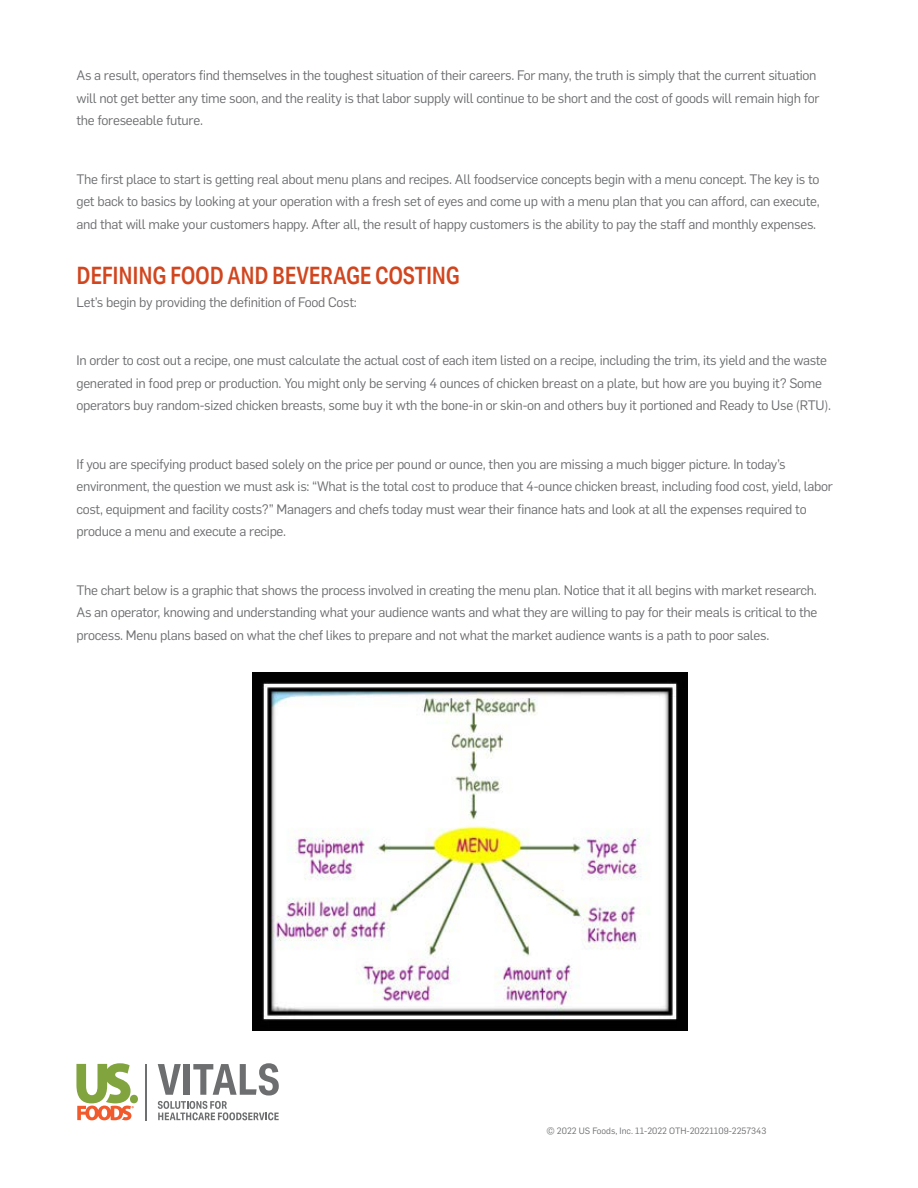
<style>
.page{position:relative;width:918px;height:1188px;background:#fff}
.page>*{position:absolute;margin:0;border:0;box-sizing:border-box;transform-origin:0 0}
.t1{font:500 24px "Aktiv Grotesk Cd";letter-spacing:-.01em;color:#d1461f}
.t2{font:13.5px/22.5px "Flama";letter-spacing:-.02em;color:#6d6e71}
.t3{font:9px "Flama";color:#6d6e71}
</style>
<div class="page">
<hr style="left:145px;top:1064px;width:2px;height:56px;background:#6d6f70">
<div style="left:130px;top:1095px;width:8px;height:8px;background:#82a43e;border-radius:50%"></div>
<svg style="left:76px;top:1063px;width:58px;height:57px"></svg>
<svg style="left:158px;top:1063px;width:121px;height:57px"></svg>
<img style="left:253px;top:673px;width:435px;height:358px">
<p class="t2" style="left:76px;top:63px;width:745px">As a result, operators find themselves in the toughest situation of their careers. For many, the truth is simply that the current situation will not get better any time soon, and the reality is that labor supply will continue to be short and the cost of goods will remain high for the foreseeable future.</p>
<p class="t2" style="left:76px;top:167px;width:745px;text-align:justify">The first place to start is getting real about menu plans and recipes. All foodservice concepts begin with a menu concept. The key is to get back to basics by looking at your operation with a fresh set of eyes and come up with a menu plan that you can afford, can execute, and that will make your customers happy. After all, the result of happy customers is the ability to pay the staff and monthly expenses.</p>
<h1 class="t1" style="left:76px;top:261px;width:385px">DEFINING FOOD AND BEVERAGE COSTING</h1>
<p class="t2" style="left:76px;top:290px;width:282px">Let’s begin by providing the definition of Food Cost:</p>
<p class="t2" style="left:76px;top:348px;width:756px">In order to cost out a recipe, one must calculate the actual cost of each item listed on a recipe, including the trim, its yield and the waste generated in food prep or production. You might only be serving 4 ounces of chicken breast on a plate, but how are you buying it? Some operators buy random-sized chicken breasts, some buy it wth the bone-in or skin-on and others buy it portioned and Ready to Use (RTU).</p>
<p class="t2" style="left:76px;top:452px;width:758px">If you are specifying product based solely on the price per pound or ounce, then you are missing a much bigger picture. In today’s environment, the question we must ask is: “What is the total cost to produce that 4-ounce chicken breast, including food cost, yield, labor cost, equipment and facility costs?” Managers and chefs today must wear their finance hats and look at all the expenses required to produce a menu and execute a recipe.</p>
<p class="t2" style="left:76px;top:578px;width:743px;text-align:justify">The chart below is a graphic that shows the process involved in creating the menu plan. Notice that it all begins with market research.<br>As an operator, knowing and understanding what your audience wants and what they are willing to pay for their meals is critical to the process. Menu plans based on what the chef likes to prepare and not what the market audience wants is a path to poor sales.</p>
<p class="t3" style="left:546px;top:1125px;width:221px">© 2022 US Foods, Inc. 11-2022 OTH-20221109-2257343</p>
</div>
